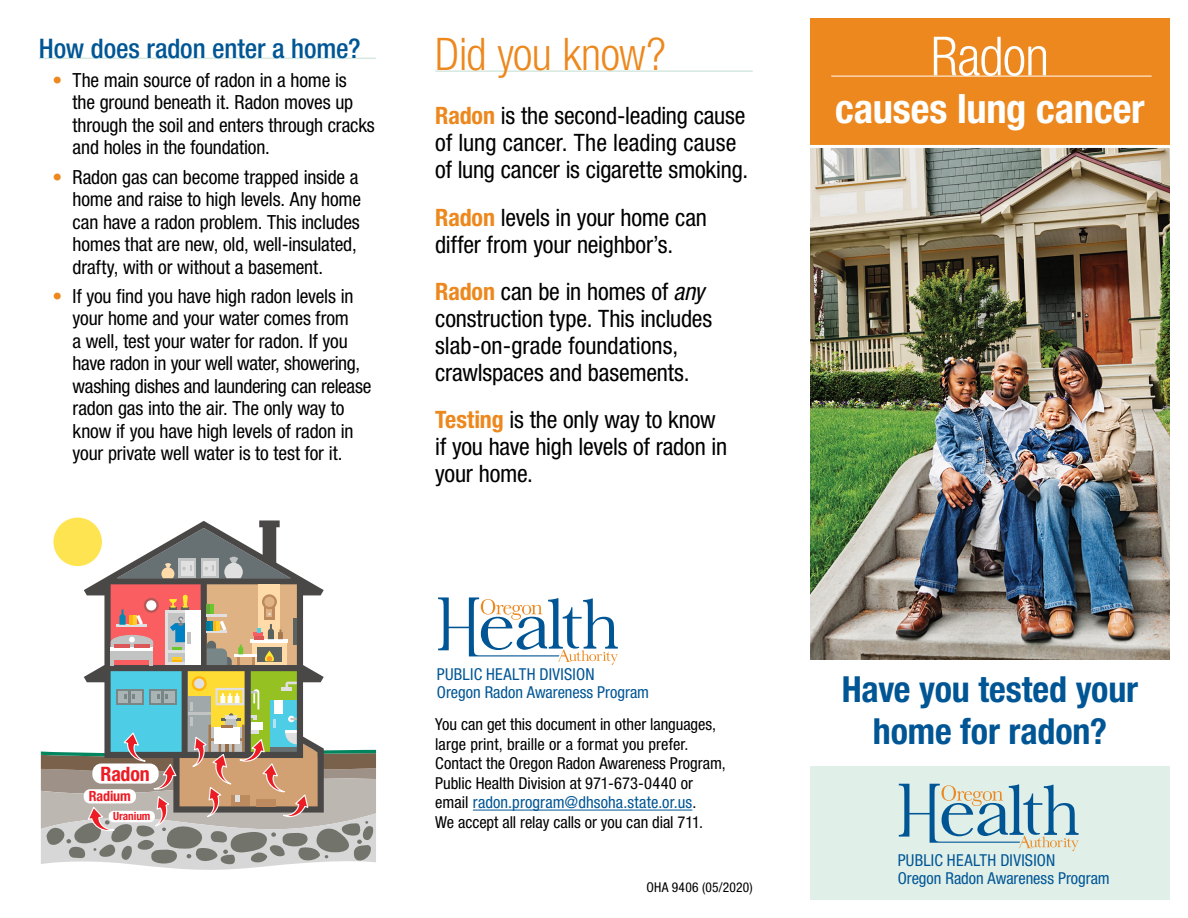
<style>
.page{position:relative;width:1188px;height:918px;background:#fff}
.page>*{position:absolute;margin:0;border:0;box-sizing:border-box;transform-origin:0 0}
.t1{font:300 condensed 54px "Helvetica Neue LT Std";letter-spacing:-.01em;color:#fff}
.h1a{font:300 condensed 45px "Helvetica Neue LT Std";letter-spacing:-.01em;color:#ec881d}
.t2{font:700 condensed 40.5px "Helvetica Neue LT Std";letter-spacing:-.005em;color:#fff}
.sub{font:700 condensed 36px/42px "Helvetica Neue LT Std";letter-spacing:-.005em;color:#005695;text-align:center}
.h1b{font:500 condensed 27px "Helvetica Neue LT Std";letter-spacing:-.005em;color:#005695}
.body{font:condensed 24px/27px "Helvetica Neue LT Std";letter-spacing:-.01em;color:#000}
.t3{font:700 condensed 19.95px "Helvetica Neue LT Std";letter-spacing:-.01em;color:#ec1c24}
.bullets{font:condensed 19.5px/22.5px "Helvetica Neue LT Std";letter-spacing:-.01em;color:#000}
.body-2{font:condensed 16.5px/19.5px "Helvetica Neue LT Std";color:#000}
.body-3{font:condensed 16.5px/17.7px "Helvetica Neue LT Std";letter-spacing:.005em;color:#005695}
.t4{font:700 condensed 14.1px "Helvetica Neue LT Std";letter-spacing:-.01em;color:#ec1c24}
.body-4{font:condensed 13.5px "Helvetica Neue LT Std";letter-spacing:.02em;color:#000}
.t5{font:700 condensed 11.25px "Helvetica Neue LT Std";letter-spacing:-.005em;color:#ec1c24}
.s1{color:#ec881d}
.s2{font-weight:700;color:#ec881d}
.s3{font-style:italic}
.s4{color:#005695}
</style>
<div class="page">
<svg style="left:39px;top:57px;width:338px;height:813px"></svg>
<svg style="left:435px;top:70px;width:318px;height:741px"></svg>
<img style="left:810px;top:18px;width:360px;height:882px">
<p class="h1b" style="left:39px;top:32px;width:323px">How does radon enter a home?</p>
<p class="bullets" style="left:73px;top:69px;width:304px;text-indent:-20px"><span class="s1">•</span> The main source of radon in a home is<br>the ground beneath it. Radon moves up through the soil and enters through cracks and holes in the foundation.</p>
<p class="bullets" style="left:73px;top:165px;width:290px;text-indent:-20px"><span class="s1">•</span> Radon gas can become trapped inside a home and raise to high levels. Any home can have a radon problem. This includes homes that are new, old, well-insulated, drafty, with or without a basement.</p>
<p class="bullets" style="left:73px;top:285px;width:300px;text-indent:-20px"><span class="s1">•</span> If you find you have high radon levels in your home and your water comes from<br>a well, test your water for radon. If you have radon in your well water, showering, washing dishes and laundering can release radon gas into the air. The only way to know if you have high levels of radon in your private well water is to test for it.</p>
<p class="h1a" style="left:435px;top:29px;width:232px">Did you know?</p>
<p class="body" style="left:435px;top:102px;width:315px"><span class="s2">Radon</span> is the second-leading cause of lung cancer. The leading cause of lung cancer is cigarette smoking.</p>
<p class="body" style="left:435px;top:204px;width:273px"><span class="s2">Radon</span> levels in your home can differ from your neighbor’s.</p>
<p class="body" style="left:435px;top:278px;width:279px"><span class="s2">Radon</span> can be in homes of <span class="s3">any </span>construction type. This includes slab-on-grade foundations, crawlspaces and basements.</p>
<p class="body" style="left:435px;top:406px;width:294px"><span class="s2">Testing</span> is the only way to know if you have high levels of radon in your home.</p>
<p class="t3" style="left:101px;top:761px;width:51px">Radon</p>
<p class="t4" style="left:89px;top:788px;width:44px">Radium</p>
<p class="t5" style="left:113px;top:810px;width:39px">Uranium</p>
<p class="body-3" style="left:437px;top:665px;width:214px">PUBLIC HEALTH DIVISION<br>Oregon Radon Awareness Program</p>
<p class="body-2" style="left:435px;top:715px;width:292px">You can get this document in other languages, large print, braille or a format you prefer.<br>Contact the Oregon Radon Awareness Program, Public Health Division at 971-673-0440 or email <span class="s4">radon.program@dhsoha.state.or.us</span>.<br>We accept all relay calls or you can dial 711.</p>
<p class="body-4" style="left:646px;top:879px;width:108px">OHA 9406 (05/2020)</p>
<p class="t1" style="left:931px;top:25px;width:120px">Radon</p>
<p class="t2" style="left:835px;top:84px;width:311px">causes lung cancer</p>
<p class="sub" style="left:842px;top:668px;width:298px">Have you tested your home for radon?</p>
<p class="body-3" style="left:898px;top:851px;width:214px">PUBLIC HEALTH DIVISION<br>Oregon Radon Awareness Program</p>
</div>
